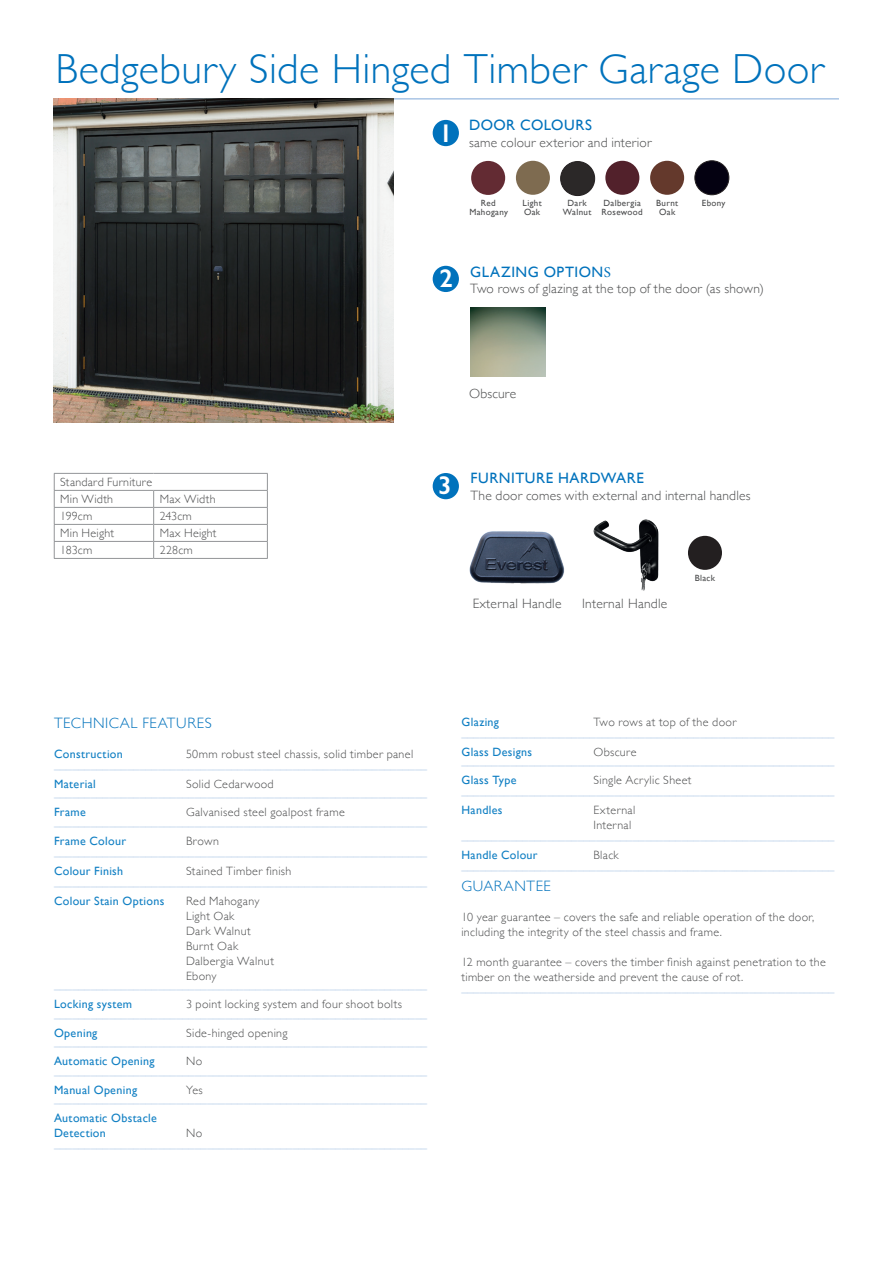
<style>
.page{position:relative;width:893px;height:1263px;background:#fff}
.page>*{position:absolute;margin:0;border:0;box-sizing:border-box;transform-origin:0 0}
.t1{font:300 42px "Gill Sans";letter-spacing:.01em;color:#0072bc}
.t2{font:600 25.65px "Gill Sans";color:#fff}
.t3{font:15px "Gill Sans";letter-spacing:.035em;color:#0072bc}
.t4{font:300 15px "Gill Sans";letter-spacing:.04em;color:#0072bc}
.t5{font:300 13.5px "Gill Sans";letter-spacing:.015em;color:#4b4c4d}
.t6{font:300 12px "Gill Sans";color:#7ea7d8}
.t7{font:300 12px/15px "Gill Sans";letter-spacing:.03em;color:#4b4c4d}
.t8{font:12px/15px "Gill Sans";letter-spacing:.025em;color:#107fc3}
.t9{font:9px "Gill Sans";letter-spacing:.04em;color:#4b4c4d}
.s1{font-family:"Minion Pro"}
</style>
<div class="page">
<hr style="left:306px;top:99px;width:533px;height:1px;background:#7ea7d8">
<img style="left:54px;top:99px;width:339px;height:324px">
<hr style="left:54px;top:473px;width:100px;height:1px;background:#939598">
<hr style="left:154px;top:473px;width:114px;height:1px;background:#939598">
<hr style="left:54px;top:490px;width:100px;height:1px;background:#939598">
<hr style="left:154px;top:490px;width:114px;height:1px;background:#939598">
<hr style="left:54px;top:507px;width:100px;height:1px;background:#939598">
<hr style="left:154px;top:507px;width:114px;height:1px;background:#939598">
<hr style="left:54px;top:524px;width:100px;height:1px;background:#939598">
<hr style="left:154px;top:524px;width:114px;height:1px;background:#939598">
<hr style="left:54px;top:541px;width:100px;height:1px;background:#939598">
<svg style="left:54px;top:474px;width:1px;height:84px"></svg>
<hr style="left:154px;top:541px;width:114px;height:1px;background:#939598">
<svg style="left:153px;top:491px;width:1px;height:67px"></svg>
<svg style="left:267px;top:474px;width:1px;height:84px"></svg>
<hr style="left:54px;top:558px;width:100px;height:1px;background:#939598">
<hr style="left:154px;top:558px;width:114px;height:1px;background:#939598">
<div style="left:471px;top:161px;width:34px;height:34px;background:#632b33;border-radius:50%"></div>
<div style="left:605px;top:161px;width:34px;height:34px;background:#52212b;border-radius:50%"></div>
<div style="left:561px;top:162px;width:34px;height:34px;background:#2b2828;border-radius:50%"></div>
<div style="left:560px;top:161px;width:35px;height:35px;border:1px solid #231f20;border-radius:50%"></div>
<div style="left:695px;top:161px;width:34px;height:34px;background:#040111;border-radius:50%"></div>
<div style="left:695px;top:161px;width:34px;height:34px;border:1px solid #231f20;border-radius:50%"></div>
<div style="left:516px;top:161px;width:34px;height:34px;background:#7e6b50;border-radius:50%"></div>
<div style="left:650px;top:161px;width:34px;height:34px;background:#64392c;border-radius:50%"></div>
<div style="left:433px;top:120px;width:26px;height:26px;background:#0072bc;border-radius:50%"></div>
<div style="left:433px;top:266px;width:26px;height:26px;background:#0072bc;border-radius:50%"></div>
<img style="left:470px;top:307px;width:75px;height:70px">
<div style="left:433px;top:473px;width:26px;height:26px;background:#0072bc;border-radius:50%"></div>
<img style="left:469px;top:531px;width:96px;height:53px">
<div style="left:688px;top:536px;width:34px;height:34px;background:#231f20;border-radius:50%"></div>
<img style="left:593px;top:520px;width:66px;height:71px">
<h1 class="t1" style="left:55px;top:36px;width:770px">Bedgebury Side Hinged Timber Garage Door</h1>
<h2 class="t2" style="left:439px;top:118px;width:15px">1</h2>
<p class="t3" style="left:469px;top:116px;width:124px">DOOR COLOURS</p>
<p class="t5" style="left:469px;top:132px;width:184px">same colour exterior and interior</p>
<p class="t9" style="left:481px;top:197px;width:17px">Red</p>
<p class="t9" style="left:523px;top:197px;width:21px">Light</p>
<p class="t9" style="left:567px;top:197px;width:21px">Dark</p>
<p class="t9" style="left:603px;top:197px;width:39px">Dalbergia</p>
<p class="t9" style="left:656px;top:197px;width:24px">Burnt</p>
<p class="t9" style="left:702px;top:197px;width:25px">Ebony</p>
<p class="t9" style="left:469px;top:206px;width:40px">Mahogany</p>
<p class="t9" style="left:524px;top:206px;width:18px">Oak</p>
<p class="t9" style="left:563px;top:206px;width:81px">Walnut Rosewood</p>
<p class="t9" style="left:659px;top:206px;width:18px">Oak</p>
<p class="t3" style="left:470px;top:263px;width:142px">GLAZING OPTION<span class="s1">S</span></p>
<p class="t5" style="left:440px;top:278px;width:326px"><sup>2</sup> Two rows of glazing at the top of the door (as shown)</p>
<p class="t7" style="left:60px;top:473px;width:93px;line-height:17px">Standard Furniture<br>Min Width</p>
<p class="t7" style="left:160px;top:491px;width:57px">Max Width</p>
<p class="t7" style="left:60px;top:508px;width:34px">199cm</p>
<p class="t7" style="left:160px;top:508px;width:34px">243cm</p>
<p class="t7" style="left:60px;top:525px;width:55px">Min Height</p>
<p class="t7" style="left:160px;top:525px;width:58px">Max Height</p>
<p class="t7" style="left:60px;top:542px;width:34px">183cm</p>
<p class="t7" style="left:160px;top:542px;width:35px">228cm</p>
<p class="t5" style="left:469px;top:382px;width:49px">Obscure</p>
<p class="t3" style="left:470px;top:469px;width:175px">FURNITURE HARDWARE</p>
<p class="t5" style="left:438px;top:485px;width:314px"><sup>3</sup> The door comes with external and internal handles</p>
<p class="t5" style="left:473px;top:593px;width:90px">External Handle</p>
<p class="t5" style="left:582px;top:593px;width:87px">Internal Handle</p>
<p class="t9" style="left:695px;top:572px;width:22px">Black</p>
<p class="t4" style="left:54px;top:711px;width:159px">TECHNICAL FEATURES</p>
<p class="t8" style="left:54px;top:746px;width:70px">Construction</p>
<p class="t7" style="left:186px;top:746px;width:229px">50mm robust steel chassis, solid timber panel</p>
<p class="t6" style="left:54px;top:759px;width:375px">–––––––––––––––––––––––––––––––––––––––––––––––––––––––––––––</p>
<p class="t8" style="left:54px;top:776px;width:43px">Material</p>
<p class="t7" style="left:186px;top:776px;width:89px">Solid Cedarwood</p>
<p class="t6" style="left:54px;top:788px;width:375px">–––––––––––––––––––––––––––––––––––––––––––––––––––––––––––––</p>
<p class="t8" style="left:54px;top:805px;width:33px">Frame</p>
<p class="t7" style="left:186px;top:804px;width:160px">Galvanised steel goalpost frame</p>
<p class="t6" style="left:54px;top:816px;width:375px">–––––––––––––––––––––––––––––––––––––––––––––––––––––––––––––</p>
<p class="t8" style="left:54px;top:833px;width:74px">Frame Colour</p>
<p class="t7" style="left:186px;top:833px;width:34px">Brown</p>
<p class="t6" style="left:54px;top:846px;width:375px">–––––––––––––––––––––––––––––––––––––––––––––––––––––––––––––</p>
<p class="t8" style="left:54px;top:863px;width:71px">Colour Finish</p>
<p class="t7" style="left:186px;top:863px;width:107px">Stained Timber finish</p>
<p class="t6" style="left:54px;top:876px;width:375px">–––––––––––––––––––––––––––––––––––––––––––––––––––––––––––––</p>
<p class="t8" style="left:54px;top:893px;width:112px">Colour Stain Options</p>
<p class="t7" style="left:186px;top:893px;width:89px">Red Mahogany<br>Light Oak<br>Dark Walnut<br>Burnt Oak<br>Dalbergia Walnut<br>Ebony</p>
<p class="t6" style="left:54px;top:980px;width:375px">–––––––––––––––––––––––––––––––––––––––––––––––––––––––––––––</p>
<p class="t8" style="left:54px;top:997px;width:80px">Locking system</p>
<p class="t7" style="left:186px;top:996px;width:218px">3 point locking system and four shoot bolts</p>
<p class="t6" style="left:54px;top:1008px;width:375px">–––––––––––––––––––––––––––––––––––––––––––––––––––––––––––––</p>
<p class="t8" style="left:54px;top:1025px;width:45px">Opening</p>
<p class="t7" style="left:186px;top:1025px;width:103px">Side-hinged opening</p>
<p class="t6" style="left:54px;top:1037px;width:375px">–––––––––––––––––––––––––––––––––––––––––––––––––––––––––––––</p>
<p class="t8" style="left:54px;top:1054px;width:102px">Automatic Opening</p>
<p class="t7" style="left:186px;top:1053px;width:18px">No</p>
<p class="t6" style="left:54px;top:1065px;width:375px">–––––––––––––––––––––––––––––––––––––––––––––––––––––––––––––</p>
<p class="t8" style="left:54px;top:1082px;width:85px">Manual Opening</p>
<p class="t7" style="left:186px;top:1082px;width:18px">Yes</p>
<p class="t6" style="left:54px;top:1094px;width:375px">–––––––––––––––––––––––––––––––––––––––––––––––––––––––––––––</p>
<p class="t8" style="left:54px;top:1111px;width:104px">Automatic Obstacle<br>Detection</p>
<p class="t7" style="left:186px;top:1125px;width:18px">No</p>
<p class="t6" style="left:54px;top:1139px;width:375px">–––––––––––––––––––––––––––––––––––––––––––––––––––––––––––––</p>
<p class="t8" style="left:461px;top:714px;width:39px">Glazing</p>
<p class="t7" style="left:593px;top:714px;width:145px">Two rows at top of the door</p>
<p class="t6" style="left:461px;top:727px;width:375px">–––––––––––––––––––––––––––––––––––––––––––––––––––––––––––––</p>
<p class="t8" style="left:461px;top:744px;width:72px">Glass Designs</p>
<p class="t7" style="left:593px;top:744px;width:45px">Obscure</p>
<p class="t6" style="left:461px;top:756px;width:375px">–––––––––––––––––––––––––––––––––––––––––––––––––––––––––––––</p>
<p class="t8" style="left:461px;top:772px;width:57px">Glass Type</p>
<p class="t7" style="left:593px;top:772px;width:100px">Single Acrylic Sheet</p>
<p class="t6" style="left:461px;top:786px;width:375px">–––––––––––––––––––––––––––––––––––––––––––––––––––––––––––––</p>
<p class="t8" style="left:461px;top:802px;width:43px">Handles</p>
<p class="t7" style="left:593px;top:802px;width:43px">External<br>Internal</p>
<p class="t6" style="left:461px;top:831px;width:375px">–––––––––––––––––––––––––––––––––––––––––––––––––––––––––––––</p>
<p class="t8" style="left:461px;top:847px;width:78px">Handle Colour</p>
<p class="t7" style="left:593px;top:847px;width:27px">Black</p>
<p class="t6" style="left:461px;top:861px;width:375px">–––––––––––––––––––––––––––––––––––––––––––––––––––––––––––––</p>
<p class="t4" style="left:461px;top:874px;width:91px">GUARANTEE</p>
<p class="t7" style="left:461px;top:909px;width:354px">10 year guarantee – covers the safe and reliable operation of the door, including the integrity of the steel chassis and frame.</p>
<p class="t7" style="left:461px;top:954px;width:366px">12 month guarantee – covers the timber finish against penetration to the timber on the weatherside and prevent the cause of rot.</p>
<p class="t6" style="left:461px;top:982px;width:375px">–––––––––––––––––––––––––––––––––––––––––––––––––––––––––––––</p>
</div>
